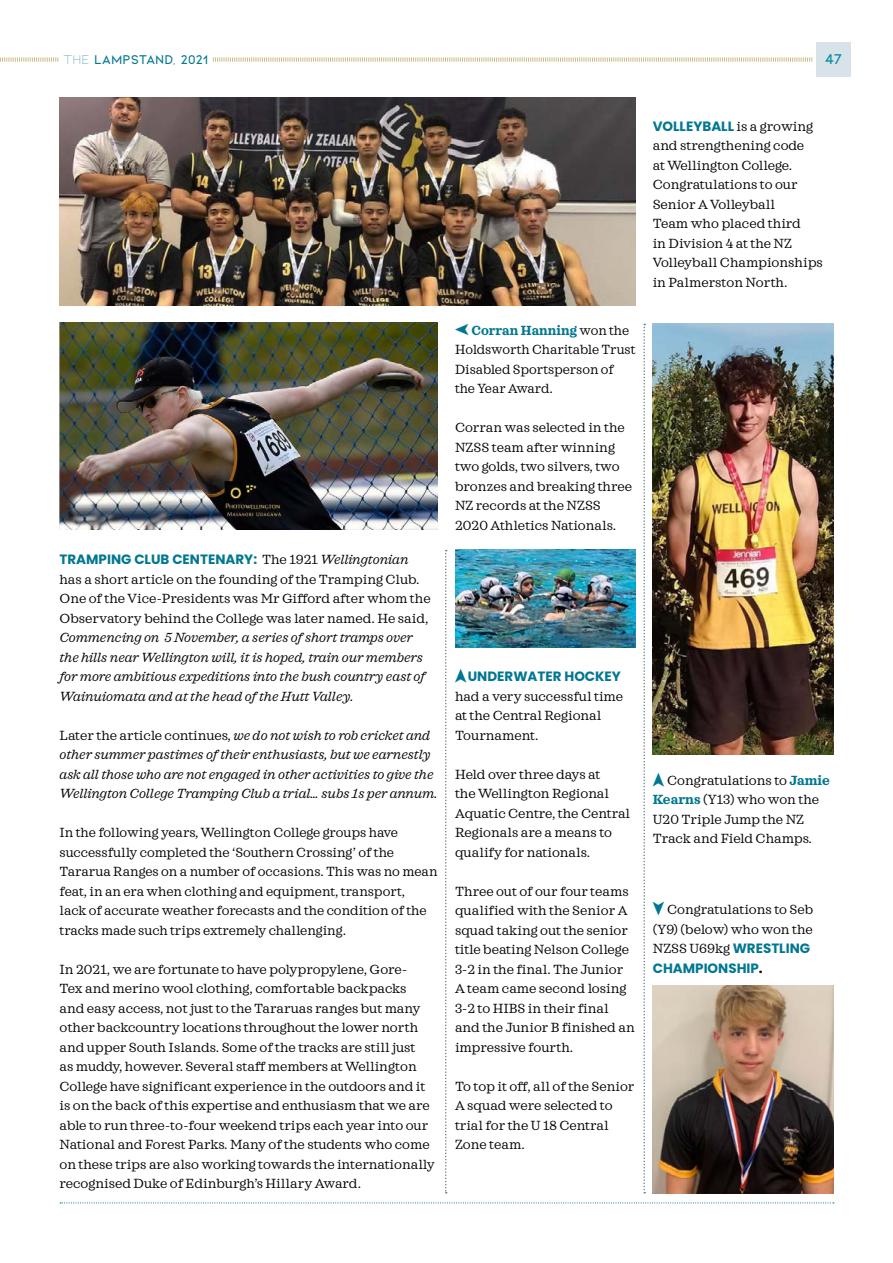
<style>
.page{position:relative;width:893px;height:1263px;background:#fff}
.page>*{position:absolute;margin:0;border:0;box-sizing:border-box;transform-origin:0 0}
.t1{font:600 15px "Kiona";color:#0088a1}
.t2{font:13.5px/19.5px "Sagona";color:#000}
.t3{font:italic 13.5px/19.5px "Sagona";color:#000}
.t4{font:700 13.5px "Poppins";color:#007791}
.t5{font:600 13.5px "Kiona";color:#007791}
.s1{font-weight:300}
.s2{font-family:"Sagona";font-weight:400;color:#000}
.s3{font-family:"Sagona";font-weight:400;font-style:italic;color:#000}
.s4{font-style:normal}
.s5{font-family:"Digits";color:#007791}
.s6{font-weight:700;color:#007791}
.s7{font-family:"Digits";font-weight:400}
.s8{font-family:"Poppins";font-weight:700;color:#007791}
.s9{color:#000}
</style>
<div class="page">
<svg style="left:0;top:57px;width:813px;height:5px"></svg>
<div style="left:816px;top:43px;width:34px;height:34px;background:#d7e3e9"></div>
<svg style="left:60px;top:1202px;width:774px;height:1px"></svg>
<div style="left:60px;top:51px;width:152px;height:17px;background:#fff"></div>
<img style="left:60px;top:98px;width:576px;height:207px">
<img style="left:455px;top:550px;width:181px;height:97px">
<img style="left:60px;top:322px;width:378px;height:208px">
<img style="left:653px;top:324px;width:180px;height:430px">
<img style="left:653px;top:986px;width:180px;height:207px">
<svg style="left:643px;top:324px;width:2px;height:869px"></svg>
<svg style="left:445px;top:550px;width:2px;height:643px"></svg>
<p class="t5" style="left:63px;top:52px;width:147px"><span class="s1">The</span> LAMPSTAND, 2021</p>
<p class="t1" style="left:824px;top:51px;width:19px">47</p>
<p class="t4" style="left:60px;top:551px;width:351px">TRAMPING CLUB CENTENARY: <span class="s2">The 1921</span> <span class="s3">Wellingtonian</span></p>
<p class="t2" style="left:60px;top:569px;width:373px">has a short article on the founding of the Tramping Club.<br>One of the Vice-Presidents was Mr Gifford after whom the<br>Observatory behind the College was later named. He said,</p>
<p class="t3" style="left:60px;top:628px;width:367px">Commencing on 5 November, a series of short tramps over the hills near Wellington will, it is hoped, train our members for more ambitious expeditions into the bush country east of Wainuiomata and at the head of the Hutt Valley.</p>
<p class="t3" style="left:60px;top:725px;width:380px"><span class="s4">Later the article continues,</span> we do not wish to rob cricket and other summer pastimes of their enthusiasts, but we earnestly ask all those who are not engaged in other activities to give the Wellington College Tramping Club a trial… subs 1s per annum.</p>
<p class="t2" style="left:60px;top:823px;width:380px">In the following years, Wellington College groups have successfully completed the ‘Southern Crossing’ of the Tararua Ranges on a number of occasions. This was no mean feat, in an era when clothing and equipment, transport,<br>lack of accurate weather forecasts and the condition of the tracks made such trips extremely challenging.</p>
<p class="t2" style="left:60px;top:959px;width:377px">In 2021, we are fortunate to have polypropylene, Gore-<br>Tex and merino wool clothing, comfortable backpacks and easy access, not just to the Tararuas ranges but many other backcountry locations throughout the lower north and upper South Islands. Some of the tracks are still just<br>as muddy, however. Several staff members at Wellington College have significant experience in the outdoors and it is on the back of this expertise and enthusiasm that we are able to run three-to-four weekend trips each year into our National and Forest Parks. Many of the students who come on these trips are also working towards the internationally recognised Duke of Edinburgh’s Hillary Award.</p>
<p class="t2" style="left:455px;top:321px;width:182px"><span class="s5">L</span> <span class="s6">Corran Hanning</span> won the<br>Holdsworth Charitable Trust<br>Disabled Sportsperson of the Year Award.</p>
<p class="t2" style="left:455px;top:418px;width:179px">Corran was selected in the<br>NZSS team after winning two golds, two silvers, two bronzes and breaking three<br>NZ records at the NZSS<br>2020 Athletics Nationals.</p>
<p class="t4" style="left:653px;top:118px;width:162px">VOLLEYBALL <span class="s2">is a growing</span></p>
<p class="t2" style="left:653px;top:136px;width:172px">and strengthening code<br>at Wellington College.<br>Congratulations to our<br>Senior A Volleyball<br>Team who placed third<br>in Division 4 at the NZ<br>Volleyball Championships in Palmerston North.</p>
<p class="t4" style="left:455px;top:668px;width:167px"><span class="s7">M</span> UNDERWATER HOCKEY</p>
<p class="t2" style="left:455px;top:686px;width:170px">had a very successful time at the Central Regional<br>Tournament.</p>
<p class="t2" style="left:455px;top:764px;width:177px">Held over three days at<br>the Wellington Regional<br>Aquatic Centre, the Central<br>Regionals are a means to qualify for nationals.</p>
<p class="t2" style="left:455px;top:881px;width:181px">Three out of our four teams qualified with the Senior A squad taking out the senior title beating Nelson College<br>3-2 in the final. The Junior<br>A team came second losing<br>3-2 to HIBS in their final and the Junior B finished an impressive fourth.</p>
<p class="t2" style="left:455px;top:1076px;width:181px">To top it off, all of the Senior<br>A squad were selected to trial for the U 18 Central<br>Zone team.</p>
<p class="t2" style="left:653px;top:770px;width:179px"><span class="s5">M</span> Congratulations to <span class="s6">Jamie<br>Kearns</span> (Y13) who won the<br>U20 Triple Jump the NZ<br>Track and Field Champs.</p>
<p class="t2" style="left:653px;top:900px;width:162px;text-align:justify"><span class="s5">N</span> Congratulations to Seb (Y9) (below) who won the NZSS U69kg <span class="s8">WRESTLING</span></p>
<p class="t4" style="left:653px;top:960px;width:112px">CHAMPIONSHIP<span class="s9">.</span></p>
</div>
